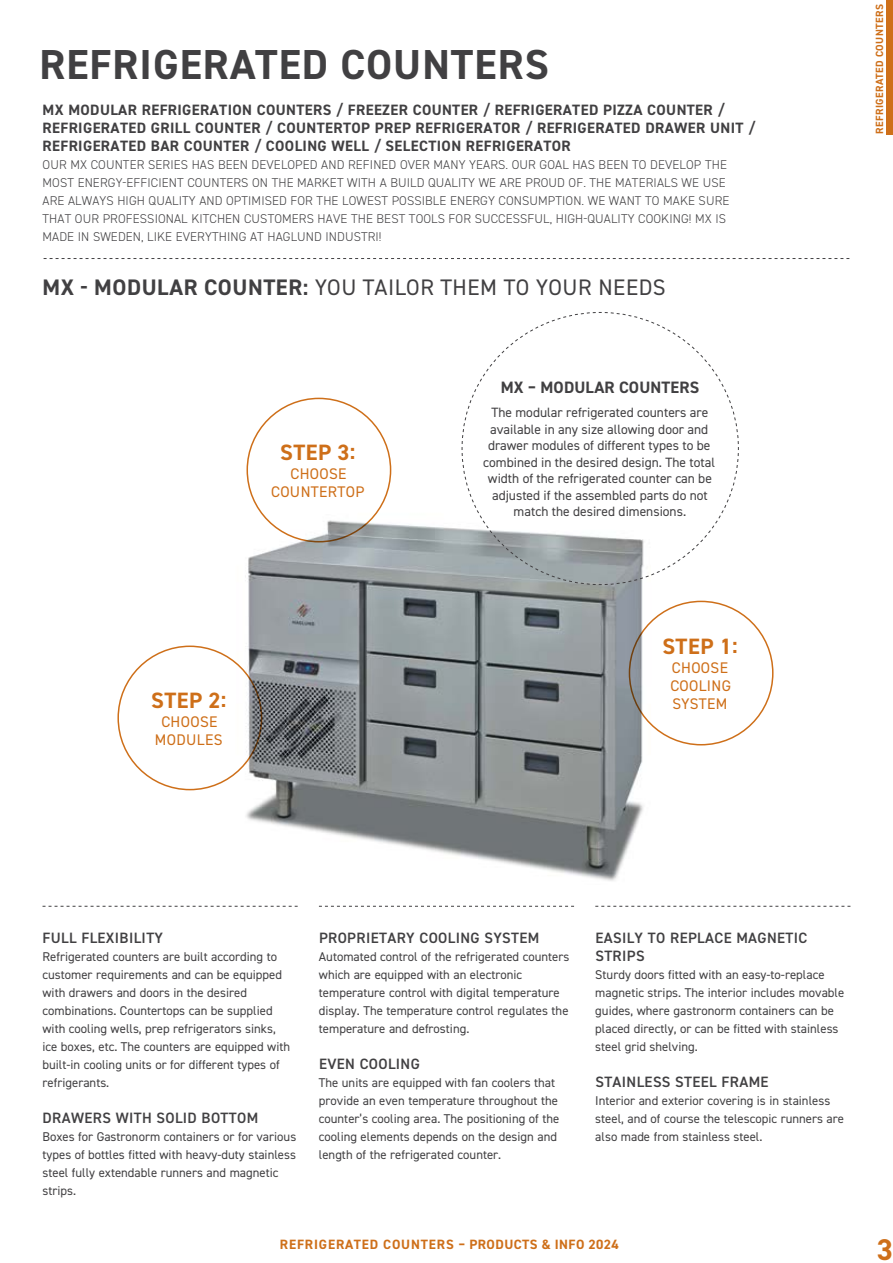
<style>
.page{position:relative;width:893px;height:1263px;background:#fff}
.page>*{position:absolute;margin:0;border:0;box-sizing:border-box;transform-origin:0 0}
.t1{font:700 42px "DIN2014";letter-spacing:.025em;color:#414042}
.t2{font:700 30px "DIN2014";color:#ce6f19}
.t3{font:22.5px "DIN2014";letter-spacing:.025em;color:#414042}
.t4{font:700 22.2px "DIN2014";letter-spacing:.025em;color:#ce6f19}
.t5{font:700 16.5px "DIN2014";letter-spacing:.01em;color:#414042}
.t6{font:15.45px/18.5px "DIN2014";letter-spacing:.025em;color:#ce6f19;text-align:center}
.t7{font:700 15px/18px "DIN2014";letter-spacing:.025em;color:#414042}
.t8{font:600 15px/18px "DIN2014";letter-spacing:.025em;color:#414042}
.t9{font:13.5px/16.5px "DIN2014";color:#414042;text-align:center}
.t10{font:700 13.5px "DIN2014";letter-spacing:.065em;color:#ce6f19}
.t11{font:12.75px/18px "DIN2014";color:#414042}
.t12{font:300 12.75px/18px "DIN2014";letter-spacing:.01em;color:#414042}
.t13{font:700 10.5px "DIN2014";letter-spacing:.035em;color:#ce6f19}
.s1{font-weight:700}
</style>
<div class="page">
<img style="left:221px;top:444px;width:500px;height:437px">
<svg style="left:43px;top:906px;width:255px;height:1px"></svg>
<svg style="left:319px;top:906px;width:255px;height:1px"></svg>
<svg style="left:595px;top:906px;width:255px;height:1px"></svg>
<svg style="left:44px;top:258px;width:805px;height:1px"></svg>
<svg style="left:461px;top:312px;width:278px;height:273px"></svg>
<div style="left:887px;top:0;width:6px;height:134px;background:#ce6f19"></div>
<h1 class="t1" style="left:39px;top:36px;width:511px">REFRIGERATED COUNTERS</h1>
<p class="t7" style="left:43px;top:100px;width:714px">MX MODULAR REFRIGERATION COUNTERS / FREEZER COUNTER / REFRIGERATED PIZZA COUNTER /<br>REFRIGERATED GRILL COUNTER / COUNTERTOP PREP REFRIGERATOR / REFRIGERATED DRAWER UNIT /<br>REFRIGERATED BAR COUNTER / COOLING WELL / SELECTION REFRIGERATOR</p>
<p class="t12" style="left:43px;top:155px;width:688px">OUR MX COUNTER SERIES HAS BEEN DEVELOPED AND REFINED OVER MANY YEARS. OUR GOAL HAS BEEN TO DEVELOP THE MOST ENERGY-EFFICIENT COUNTERS ON THE MARKET WITH A BUILD QUALITY WE ARE PROUD OF. THE MATERIALS WE USE ARE ALWAYS HIGH QUALITY AND OPTIMISED FOR THE LOWEST POSSIBLE ENERGY CONSUMPTION. WE WANT TO MAKE SURE THAT OUR PROFESSIONAL KITCHEN CUSTOMERS HAVE THE BEST TOOLS FOR SUCCESSFUL, HIGH-QUALITY COOKING! MX IS MADE IN SWEDEN, LIKE EVERYTHING AT HAGLUND INDUSTRI!</p>
<h3 class="t3" style="left:43px;top:273px;width:625px"><span class="s1">MX - MODULAR COUNTER:</span> YOU TAILOR THEM TO YOUR NEEDS</h3>
<h3 class="t4" style="left:280px;top:438px;width:77px">STEP 3:</h3>
<p class="t6" style="left:271px;top:464px;width:95px">CHOOSE<br>COUNTERTOP</p>
<p class="t5" style="left:501px;top:377px;width:200px">MX – MODULAR COUNTERS</p>
<p class="t9" style="left:483px;top:404px;width:233px">The modular refrigerated counters are available in any size allowing door and drawer modules of different types to be combined in the desired design. The total width of the refrigerated counter can be adjusted if the assembled parts do not match the desired dimensions.</p>
<h3 class="t4" style="left:662px;top:632px;width:77px">STEP 1:</h3>
<p class="t6" style="left:670px;top:658px;width:62px;text-align:left">CHOOSE<br>COOLING</p>
<h3 class="t4" style="left:151px;top:686px;width:77px">STEP 2:</h3>
<p class="t6" style="left:672px;top:695px;width:57px">SYSTEM</p>
<p class="t6" style="left:155px;top:712px;width:69px">CHOOSE<br>MODULES</p>
<p class="t13" style="left:873px;top:134px;width:131px;rotate:-90deg">REFRIGERATED COUNTERS</p>
<p class="t8" style="left:43px;top:928px;width:122px">FULL FLEXIBILITY</p>
<p class="t11" style="left:43px;top:947px;width:249px">Refrigerated counters are built according to customer requirements and can be equipped with drawers and doors in the desired combinations. Countertops can be supplied with cooling wells, prep refrigerators sinks, ice boxes, etc. The counters are equipped with built-in cooling units or for different types of refrigerants.</p>
<p class="t8" style="left:43px;top:1108px;width:217px">DRAWERS WITH SOLID BOTTOM</p>
<p class="t11" style="left:43px;top:1127px;width:255px">Boxes for Gastronorm containers or for various types of bottles fitted with heavy-duty stainless steel fully extendable runners and magnetic strips.</p>
<p class="t8" style="left:319px;top:928px;width:222px">PROPRIETARY COOLING SYSTEM</p>
<p class="t11" style="left:319px;top:947px;width:252px">Automated control of the refrigerated counters which are equipped with an electronic temperature control with digital temperature display. The temperature control regulates the temperature and defrosting.</p>
<p class="t8" style="left:319px;top:1054px;width:102px">EVEN COOLING</p>
<p class="t11" style="left:319px;top:1073px;width:242px">The units are equipped with fan coolers that provide an even temperature throughout the counter’s cooling area. The positioning of the cooling elements depends on the design and length of the refrigerated counter.</p>
<p class="t8" style="left:595px;top:928px;width:213px">EASILY TO REPLACE MAGNETIC<br>STRIPS</p>
<p class="t11" style="left:595px;top:965px;width:250px">Sturdy doors fitted with an easy-to-replace magnetic strips. The interior includes movable guides, where gastronorm containers can be placed directly, or can be fitted with stainless steel grid shelving.</p>
<p class="t8" style="left:595px;top:1072px;width:175px">STAINLESS STEEL FRAME</p>
<p class="t11" style="left:595px;top:1091px;width:250px">Interior and exterior covering is in stainless steel, and of course the telescopic runners are also made from stainless steel.</p>
<p class="t10" style="left:280px;top:1235px;width:340px">REFRIGERATED COUNTERS – PRODUCTS &amp; INFO 2024</p>
<h2 class="t2" style="left:877px;top:1229px;width:18px">3</h2>
</div>
